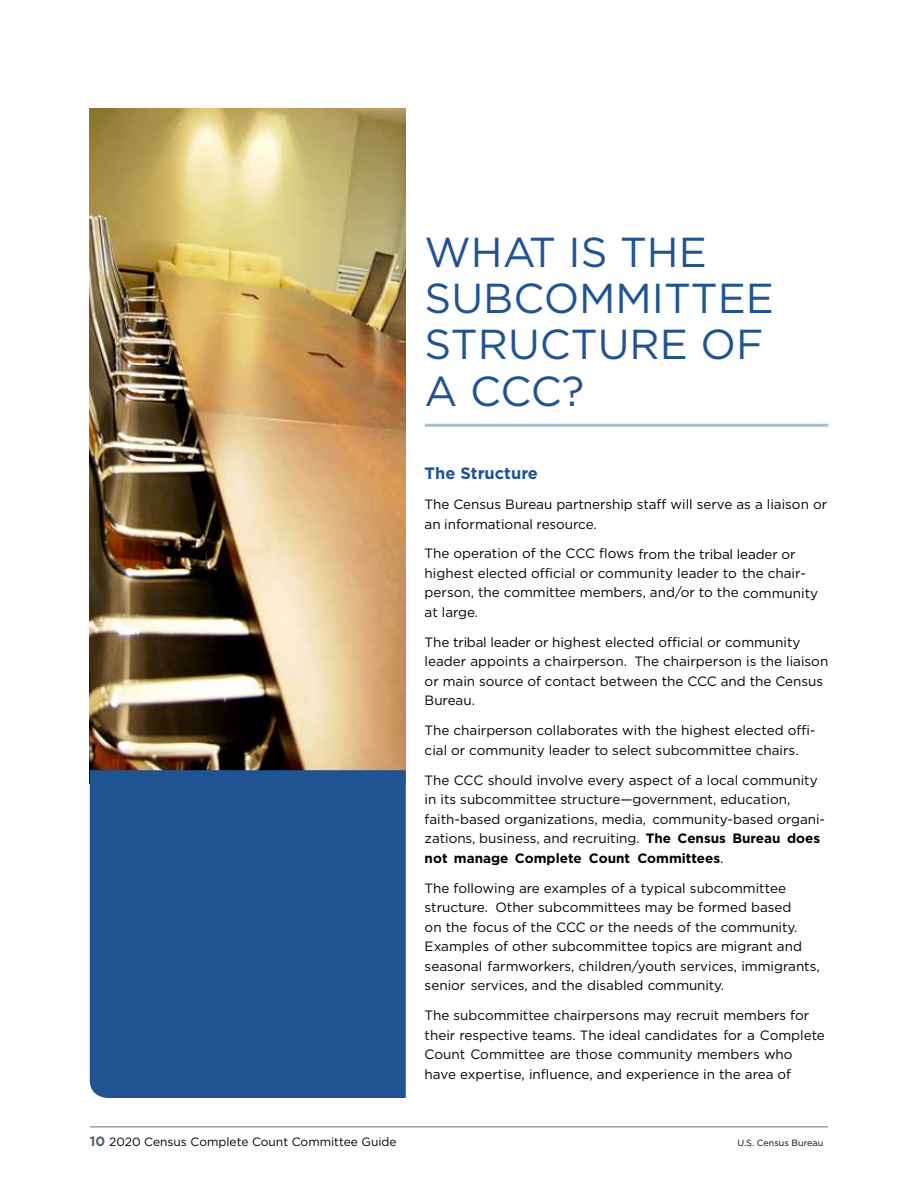
<style>
.page{position:relative;width:918px;height:1188px;background:#fff}
.page>*{position:absolute;margin:0;border:0;box-sizing:border-box;transform-origin:0 0}
.t1{font:41.85px/46.3px "Gotham";color:#205392}
.t2{font:700 16.5px "Gotham";color:#205392}
.t3{font:13.5px/19.5px "Gotham";color:#000}
.t4{font:12px "Gotham";color:#000}
.t5{font:9px "Gotham";color:#000}
.s1{font-weight:700}
.s2{font-weight:700;font-size:13.5px;color:#4d636f}
</style>
<div class="page">
<hr style="left:90px;top:1126px;width:738px;height:1px;background:#6d6e71">
<hr style="left:425px;top:424px;width:403px;height:3px;background:#a5c0ce">
<img style="left:90px;top:108px;width:316px;height:662px">
<div style="left:90px;top:770px;width:316px;height:328px;background:#205392"></div>
<h1 class="t1" style="left:425px;top:228px;width:351px">WHAT IS THE<br>SUBCOMMITTEE<br>STRUCTURE OF<br>A CCC?</h1>
<p class="t2" style="left:425px;top:462px;width:115px">The Structure</p>
<p class="t3" style="left:425px;top:494px;width:404px">The Census Bureau partnership staff will serve as a liaison or an informational resource.</p>
<p class="t3" style="left:425px;top:544px;width:395px">The operation of the CCC flows from the tribal leader or highest elected official or community leader to the chair&shy;person, the committee members, and/or to the community at large.</p>
<p class="t3" style="left:425px;top:632px;width:405px">The tribal leader or highest elected official or community leader appoints a chairperson. The chairperson is the liaison or main source of contact between the CCC and the Census Bureau.</p>
<p class="t3" style="left:425px;top:721px;width:392px">The chairperson collaborates with the highest elected offi&shy;cial or community leader to select subcommittee chairs.</p>
<p class="t3" style="left:425px;top:770px;width:402px">The CCC should involve every aspect of a local community in its subcommittee structure—government, education, faith-based organizations, media, community-based organi&shy;zations, business, and recruiting. <span class="s1">The Census Bureau does not manage Complete Count Committees</span>.</p>
<p class="t3" style="left:425px;top:878px;width:397px">The following are examples of a typical subcommittee structure. Other subcommittees may be formed based<br>on the focus of the CCC or the needs of the community.<br>Examples of other subcommittee topics are migrant and seasonal farmworkers, children/youth services, immigrants, senior services, and the disabled community.</p>
<p class="t3" style="left:425px;top:1006px;width:402px">The subcommittee chairpersons may recruit members for their respective teams. The ideal candidates for a Complete Count Committee are those community members who have expertise, influence, and experience in the area of</p>
<p class="t4" style="left:90px;top:1134px;width:308px"><span class="s2">10</span> 2020 Census Complete Count Committee Guide</p>
<p class="t5" style="left:737px;top:1137px;width:87px">U.S. Census Bureau</p>
</div>
